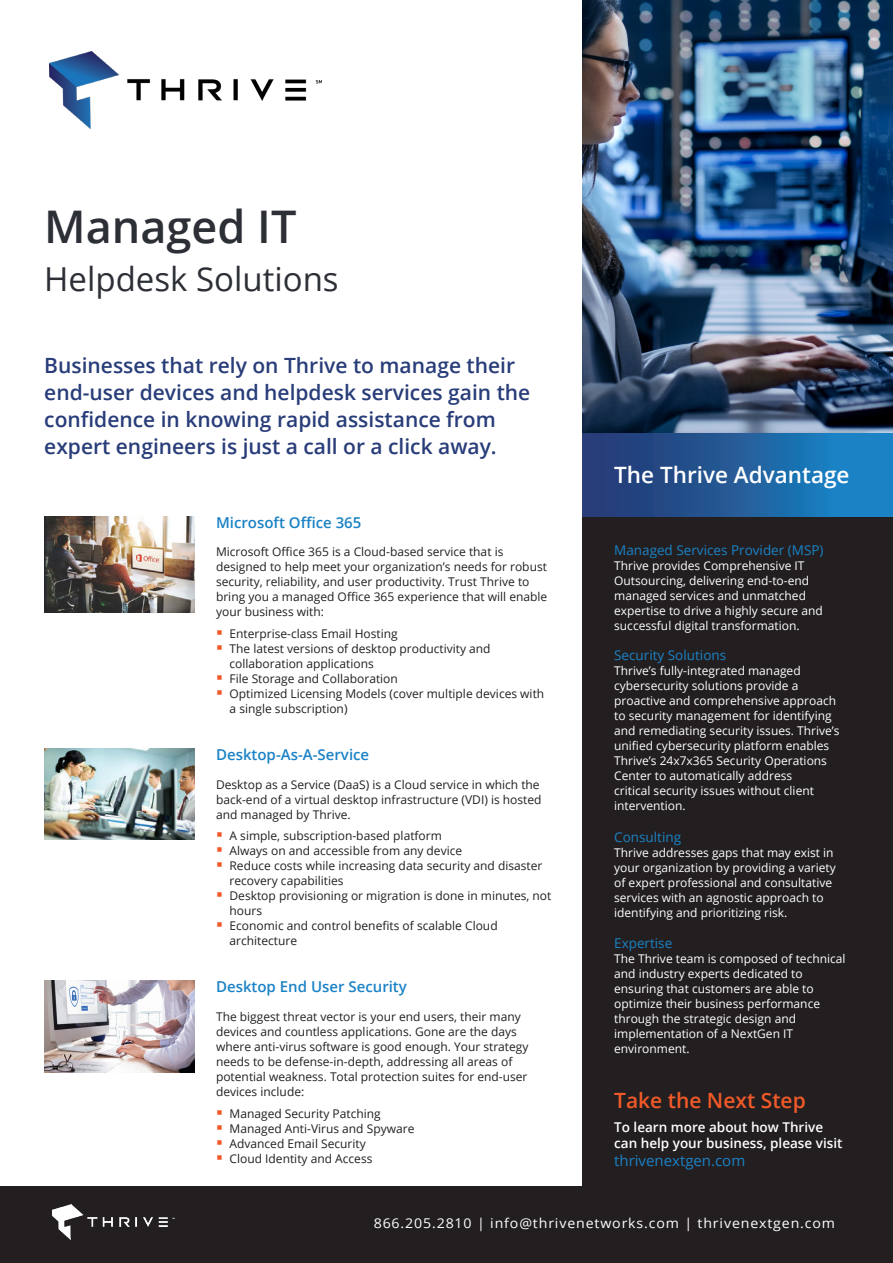
<style>
.page{position:relative;width:893px;height:1263px;background:#fff}
.page>*{position:absolute;margin:0;border:0;box-sizing:border-box;transform-origin:0 0}
.t1{font:600 45px "Open Sans";color:#2d2f37}
.t2{font:33px "Open Sans";color:#2d2f37}
.Heading_1_-_center{font:600 22.5px "Open Sans";color:#fff}
.t3{font:600 21px/27px "Open Sans";color:#283d79}
.t4{font:600 21px "Open Sans";color:#f15929}
.t5{font:600 15px "Open Sans";color:#1b82c5}
.t6{font:15px "Open Sans";color:#1b82c5}
.t7{font:13.5px "Open Sans";color:#1b82c5}
.t8{font:600 13.5px/16.5px "Open Sans";color:#fff}
.t9{font:13.5px "Open Sans";letter-spacing:.06em;color:#fff;scale:1.05 1}
.t10{font:12px/15px "Open Sans";color:#231f20}
.t11{font:12px/15px "Open Sans";color:#fff}
</style>
<div class="page">
<div style="left:583px;top:516px;width:310px;height:747px;background:#231f20"></div>
<div style="left:0;top:1187px;width:893px;height:76px;background:#231f20"></div>
<div style="left:583px;top:432px;width:310px;height:84px;background:linear-gradient(to right,#28356e,#198acd)"></div>
<img style="left:53px;top:1205px;width:122px;height:34px">
<img style="left:583px;top:0;width:310px;height:432px">
<img style="left:44px;top:516px;width:150px;height:96px">
<img style="left:44px;top:749px;width:150px;height:91px">
<img style="left:44px;top:981px;width:150px;height:91px">
<img style="left:49px;top:51px;width:272px;height:77px">
<p class="t1" style="left:44px;top:195px;width:254px">Managed IT</p>
<p class="t2" style="left:44px;top:256px;width:296px">Helpdesk Solutions</p>
<p class="t3" style="left:44px;top:352px;width:488px">Businesses that rely on Thrive to manage their end-user devices and helpdesk services gain the confidence in knowing rapid assistance from expert engineers is just a call or a click away.</p>
<p class="t5" style="left:216px;top:512px;width:147px">Microsoft Office 365</p>
<p class="t10" style="left:216px;top:544px;width:333px">Microsoft Office 365 is a Cloud-based service that is designed to help meet your organization’s needs for robust security, reliability, and user productivity. Trust Thrive to bring you a managed Office 365 experience that will enable your business with:</p>
<p class="t10" style="left:230px;top:626px;width:170px">Enterprise-class Email Hosting</p>
<p class="t10" style="left:230px;top:641px;width:263px">The latest versions of desktop productivity and collaboration applications</p>
<p class="t10" style="left:230px;top:671px;width:170px">File Storage and Collaboration</p>
<p class="t10" style="left:230px;top:686px;width:316px">Optimized Licensing Models (cover multiple devices with a single subscription)</p>
<p class="t5" style="left:216px;top:744px;width:155px">Desktop-As-A-Service</p>
<p class="t10" style="left:216px;top:776px;width:327px">Desktop as a Service (DaaS) is a Cloud service in which the back-end of a virtual desktop infrastructure (VDI) is hosted and managed by Thrive.</p>
<p class="t10" style="left:230px;top:828px;width:214px">A simple, subscription-based platform</p>
<p class="t10" style="left:230px;top:843px;width:234px">Always on and accessible from any device</p>
<p class="t10" style="left:230px;top:858px;width:314px">Reduce costs while increasing data security and disaster recovery capabilities</p>
<p class="t10" style="left:230px;top:888px;width:323px">Desktop provisioning or migration is done in minutes, not hours</p>
<p class="t10" style="left:230px;top:918px;width:270px">Economic and control benefits of scalable Cloud architecture</p>
<p class="t5" style="left:216px;top:977px;width:192px">Desktop End User Security</p>
<p class="t10" style="left:216px;top:1009px;width:314px">The biggest threat vector is your end users, their many devices and countless applications. Gone are the days where anti-virus software is good enough. Your strategy needs to be defense-in-depth, addressing all areas of potential weakness. Total protection suites for end-user devices include:</p>
<p class="t10" style="left:230px;top:1105px;width:153px">Managed Security Patching</p>
<p class="t10" style="left:230px;top:1120px;width:186px">Managed Anti-Virus and Spyware</p>
<p class="t10" style="left:230px;top:1135px;width:138px">Advanced Email Security</p>
<p class="t10" style="left:230px;top:1150px;width:144px">Cloud Identity and Access</p>
<p class="Heading_1_-_center" style="left:614px;top:459px;width:237px">The Thrive Advantage</p>
<p class="t7" style="left:614px;top:541px;width:211px">Managed Services Provider (MSP)</p>
<p class="t11" style="left:614px;top:558px;width:210px">Thrive provides Comprehensive IT Outsourcing, delivering end-to-end managed services and unmatched expertise to drive a highly secure and successful digital transformation.</p>
<p class="t7" style="left:614px;top:646px;width:114px">Security Solutions</p>
<p class="t11" style="left:614px;top:663px;width:227px">Thrive’s fully-integrated managed cybersecurity solutions provide a proactive and comprehensive approach to security management for identifying and remediating security issues. Thrive’s unified cybersecurity platform enables Thrive’s 24x7x365 Security Operations Center to automatically address<br>critical security issues without client intervention.</p>
<p class="t7" style="left:614px;top:828px;width:68px">Consulting</p>
<p class="t11" style="left:614px;top:845px;width:223px">Thrive addresses gaps that may exist in your organization by providing a variety of expert professional and consultative services with an agnostic approach to identifying and prioritizing risk.</p>
<p class="t7" style="left:614px;top:934px;width:60px">Expertise</p>
<p class="t11" style="left:614px;top:951px;width:233px">The Thrive team is composed of technical and industry experts dedicated to ensuring that customers are able to optimize their business performance through the strategic design and implementation of a NextGen IT environment.</p>
<p class="t4" style="left:614px;top:1086px;width:193px">Take the Next Step</p>
<p class="t8" style="left:614px;top:1118px;width:230px">To learn more about how Thrive can help your business, please visit</p>
<p class="t6" style="left:614px;top:1150px;width:133px">thrivenextgen.com</p>
<p class="t9" style="left:374px;top:1213px;width:441px">866.205.2810 | info@thrivenetworks.com | thrivenextgen.com</p>
</div>
